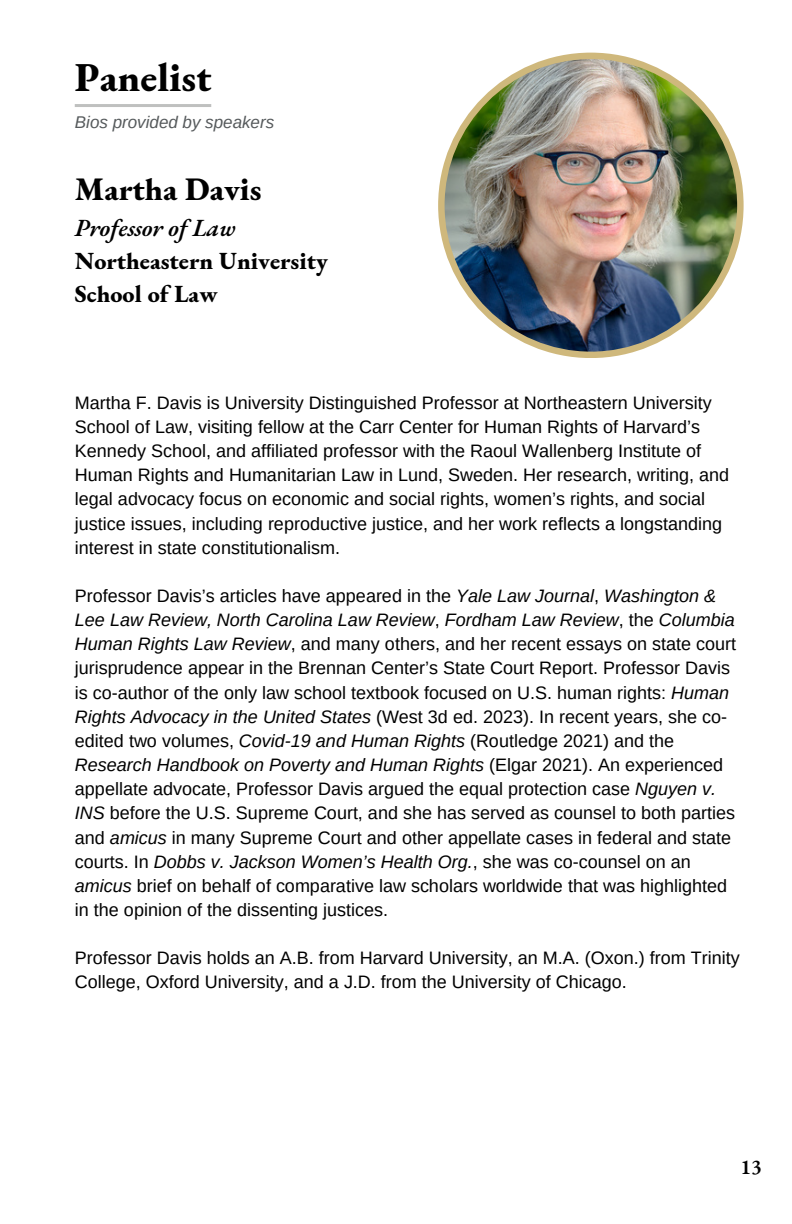
<style>
.page{position:relative;width:792px;height:1224px;background:#fff}
.page>*{position:absolute;margin:0;border:0;box-sizing:border-box;transform-origin:0 0}
.t1{font:800 40px "EB Garamond";color:#000}
.t2{font:800 32px "EB Garamond";color:#000}
.t3{font:800 24px "EB Garamond";color:#000}
.t4{font:italic 600 24px "EB Garamond";color:#000}
.t5{font:600 20.8px "EB Garamond";color:#000}
.t6{font:18px/24.2px "Arimo";color:#000}
.t7{font:italic 17px "Arimo";color:#565a5c}
.s1{font-style:italic}
</style>
<div class="page">
<div style="left:438px;top:53px;width:306px;height:305px;background:#cfb87c;border-radius:50%"></div>
<img style="left:445px;top:59px;width:292px;height:293px;border-radius:50%">
<hr style="left:75px;top:104px;width:136px;height:3px;background:#a2a4a3">
<p class="t1" style="left:75px;top:50px;width:138px">Panelist</p>
<p class="t7" style="left:75px;top:112px;width:201px">Bios provided by speakers</p>
<p class="t2" style="left:75px;top:168px;width:188px">Martha Davis</p>
<p class="t4" style="left:75px;top:212px;width:162px">Professor of Law</p>
<p class="t3" style="left:75px;top:245px;width:254px">Northeastern University</p>
<p class="t3" style="left:75px;top:278px;width:144px">School of Law</p>
<p class="t6" style="left:75px;top:390px;width:656px">Martha F. Davis is University Distinguished Professor at Northeastern University School of Law, visiting fellow at the Carr Center for Human Rights of Harvard’s Kennedy School, and affiliated professor with the Raoul Wallenberg Institute of Human Rights and Humanitarian Law in Lund, Sweden. Her research, writing, and legal advocacy focus on economic and social rights, women’s rights, and social justice issues, including reproductive justice, and her work reflects a longstanding interest in state constitutionalism.</p>
<p class="t6" style="left:75px;top:584px;width:663px">Professor Davis’s articles have appeared in the <span class="s1">Yale Law Journal</span>, <span class="s1">Washington &amp; Lee Law Review, North Carolina Law Review</span>, <span class="s1">Fordham Law Review</span>, the <span class="s1">Columbia Human Rights Law Review</span>, and many others, and her recent essays on state court jurisprudence appear in the Brennan Center’s State Court Report. Professor Davis is co-author of the only law school textbook focused on U.S. human rights: <span class="s1">Human Rights Advocacy in the United States</span> (West 3d ed. 2023). In recent years, she co&shy;edited two volumes, <span class="s1">Covid-19 and Human Rights</span> (Routledge 2021) and the <span class="s1">Research Handbook on Poverty and Human Rights</span> (Elgar 2021). An experienced appellate advocate, Professor Davis argued the equal protection case <span class="s1">Nguyen v.<br>INS</span> before the U.S. Supreme Court, and she has served as counsel to both parties and <span class="s1">amicus</span> in many Supreme Court and other appellate cases in federal and state courts. In <span class="s1">Dobbs v. Jackson Women’s Health Org.</span>, she was co-counsel on an <span class="s1">amicus</span> brief on behalf of comparative law scholars worldwide that was highlighted in the opinion of the dissenting justices.</p>
<p class="t6" style="left:75px;top:946px;width:666px">Professor Davis holds an A.B. from Harvard University, an M.A. (Oxon.) from Trinity<br>College, Oxford University, and a J.D. from the University of Chicago.</p>
<p class="t5" style="left:741px;top:1153px;width:23px">13</p>
</div>
